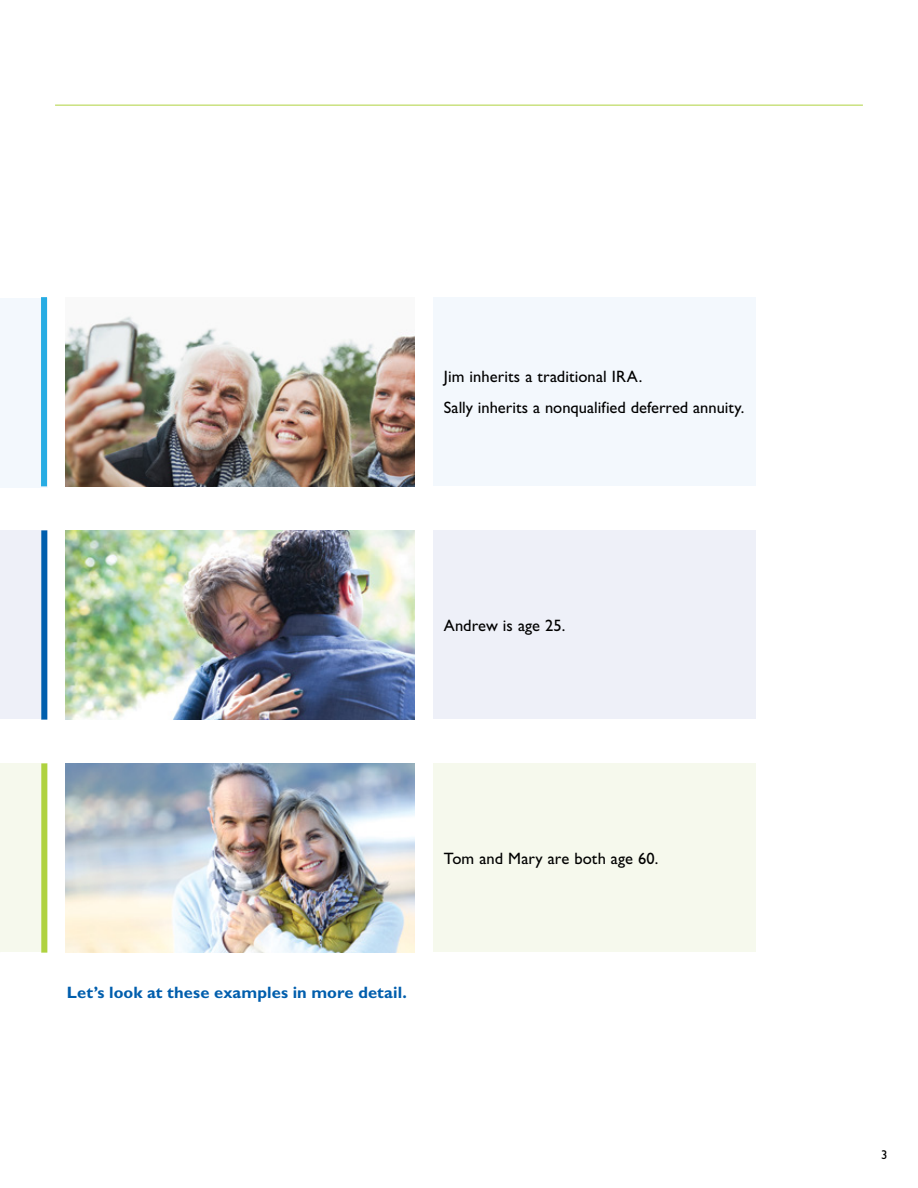
<style>
.page{position:relative;width:918px;height:1188px;background:#fff}
.page>*{position:absolute;margin:0;border:0;box-sizing:border-box;transform-origin:0 0}
.t1{font:16.5px "Gill Sans Std";color:#000}
.Text{font:700 16.5px "Gill Sans Std";letter-spacing:.005em;color:#005ead}
.t2{font:12.75px "Gill Sans Std";color:#000}
</style>
<div class="page">
<div style="left:0;top:299px;width:47px;height:189px;background:#f3f8fd"></div>
<div style="left:0;top:530px;width:47px;height:189px;background:#eef0f8"></div>
<div style="left:0;top:763px;width:47px;height:189px;background:#f6f9ed"></div>
<img style="left:66px;top:530px;width:349px;height:189px">
<img style="left:66px;top:763px;width:349px;height:189px">
<img style="left:66px;top:316px;width:349px;height:170px">
<div style="left:433px;top:530px;width:323px;height:189px;background:#eef0f8"></div>
<div style="left:433px;top:763px;width:323px;height:189px;background:#f6f9ed"></div>
<div style="left:433px;top:297px;width:323px;height:189px;background:#f3f8fd"></div>
<hr style="left:55px;top:105px;width:808px;height:1px;background:#afd23f">
<div style="left:41px;top:763px;width:6px;height:189px;background:#afd23f"></div>
<div style="left:41px;top:530px;width:6px;height:189px;background:#005ead"></div>
<div style="left:41px;top:297px;width:6px;height:189px;background:#27ace3"></div>
<p class="t1" style="left:444px;top:367px;width:200px">Jim inherits a traditional IRA.</p>
<p class="t1" style="left:444px;top:397px;width:302px">Sally inherits a nonqualified deferred annuity.</p>
<p class="t1" style="left:444px;top:615px;width:123px">Andrew is age 25.</p>
<p class="t1" style="left:444px;top:848px;width:216px">Tom and Mary are both age 60.</p>
<p class="Text" style="left:67px;top:983px;width:341px">Let’s look at these examples in more detail.</p>
<p class="t2" style="left:881px;top:1147px;width:8px">3</p>
</div>
